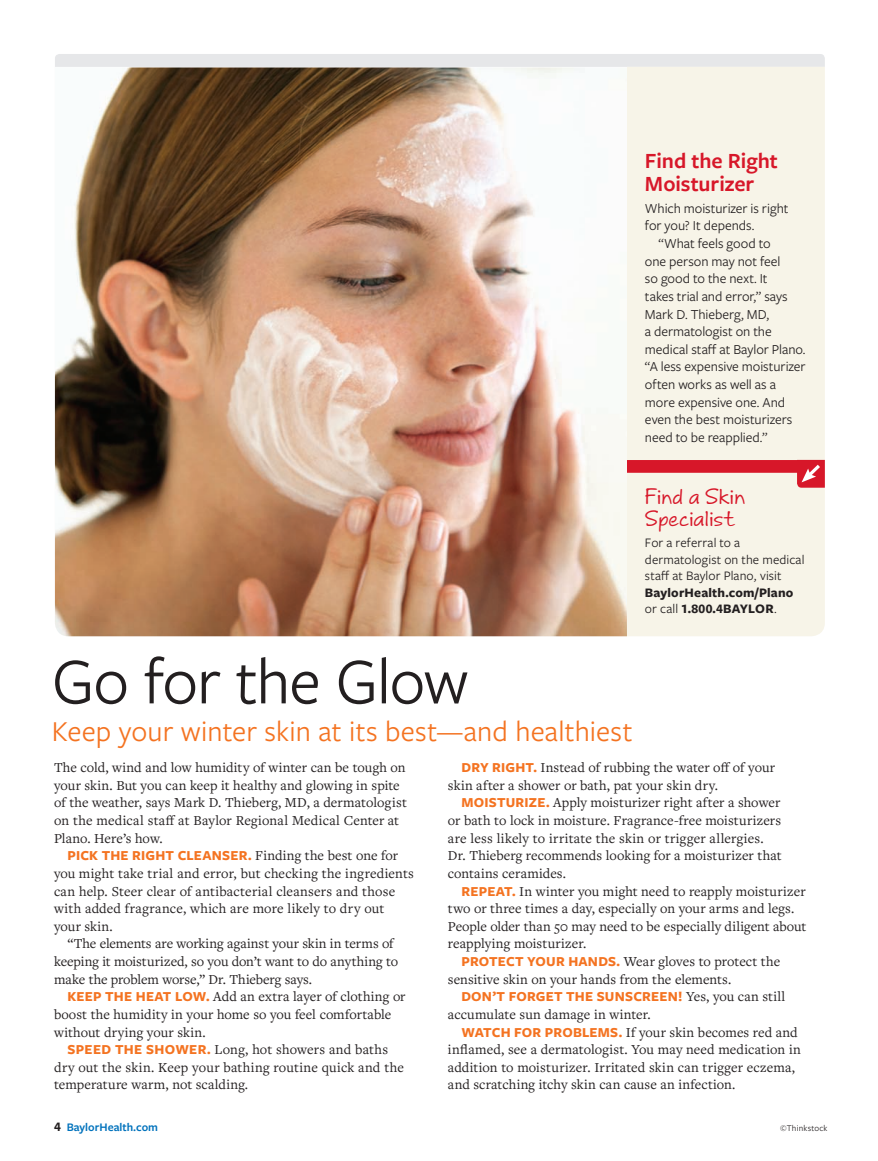
<style>
.page{position:relative;width:878px;height:1161px;background:#fff}
.page>*{position:absolute;margin:0;border:0;box-sizing:border-box;transform-origin:0 0}
.t1{font:67.5px "Freight Sans Pro";letter-spacing:-.02em;color:#231f20}
.t2{font:30px "Freight Sans Pro";letter-spacing:.005em;color:#f47321}
.t3{font:600 22.5px/22.5px "Freight Sans Pro";color:#d71729}
.t4{font:21px/22.5px "Andrea's Hand Upright";letter-spacing:-.005em;color:#d71729}
.t5{font:14.25px "Freight Text Pro";letter-spacing:.005em;color:#231f20}
.t6{font:14.25px "Freight Sans Pro";letter-spacing:-.005em;color:#231f20}
.t7{font:700 14.25px "Freight Sans Pro";letter-spacing:.015em;color:#f47321}
.t8{font:13.5px/16.5px "Freight Sans Pro";letter-spacing:.01em;color:#231f20}
.t9{font:600 12px "Freight Sans Pro";color:#0072bc}
.t10{font:9px "Freight Sans Pro";letter-spacing:.02em;color:#231f20}
.s1{font-weight:700}
.s2{font-family:"Freight Text Pro";font-weight:400;color:#231f20}
.s3{font-family:"Freight Sans Pro";font-weight:700;color:#f47321}
.s4{font-weight:700;font-size:13.5px;color:#231f20}
</style>
<div class="page">
<div style="left:55px;top:54px;width:769px;height:13px;background:#e6e7e9"></div>
<div style="left:627px;top:67px;width:197px;height:569px;background:#f7f4e8"></div>
<div style="left:627px;top:460px;width:174px;height:13px;background:#d71729"></div>
<svg style="left:797px;top:460px;width:27px;height:28px"></svg>
<img style="left:55px;top:68px;width:572px;height:568px">
<p class="t3" style="left:645px;top:149px;width:134px">Find the Right<br>Moisturizer</p>
<p class="t6" style="left:645px;top:199px;width:145px">Which moisturizer is right</p>
<p class="t6" style="left:645px;top:216px;width:111px">for you? It depends.</p>
<p class="t6" style="left:658px;top:234px;width:114px">“What feels good to</p>
<p class="t6" style="left:645px;top:251px;width:137px">one person may not feel</p>
<p class="t6" style="left:645px;top:269px;width:124px">so good to the next. It</p>
<p class="t6" style="left:645px;top:287px;width:144px">takes trial and error,” says</p>
<p class="t6" style="left:645px;top:304px;width:126px">Mark D. Thieberg, MD,</p>
<p class="t6" style="left:645px;top:322px;width:128px">a dermatologist on the</p>
<p class="t6" style="left:645px;top:340px;width:162px">medical staff at Baylor Plano.</p>
<p class="t6" style="left:645px;top:357px;width:162px">“A less expensive moisturizer</p>
<p class="t6" style="left:645px;top:375px;width:132px">often works as well as a</p>
<p class="t6" style="left:645px;top:392px;width:142px">more expensive one. And</p>
<p class="t6" style="left:645px;top:410px;width:149px">even the best moisturizers</p>
<p class="t6" style="left:645px;top:428px;width:124px">need to be reapplied.”</p>
<p class="t4" style="left:645px;top:486px;width:102px">Find a Skin<br>Specialist</p>
<p class="t8" style="left:645px;top:534px;width:161px">For a referral to a dermatologist on the medical staff at Baylor Plano, visit<br><span class="s1">BAYLORHEALTH.COM/PLANO </span>or call <span class="s1">1.800.4BAYLOR</span>.</p>
<p class="t1" style="left:52px;top:636px;width:418px">Go for the Glow</p>
<p class="t2" style="left:52px;top:711px;width:582px">Keep your winter skin at its best—and healthiest</p>
<p class="t5" style="left:54px;top:758px;width:353px">The cold, wind and low humidity of winter can be tough on</p>
<p class="t5" style="left:54px;top:776px;width:347px">your skin. But you can keep it healthy and glowing in spite</p>
<p class="t5" style="left:54px;top:793px;width:354px">of the weather, says Mark D. Thieberg, MD, a dermatologist</p>
<p class="t5" style="left:54px;top:811px;width:346px">on the medical staff at Baylor Regional Medical Center at</p>
<p class="t5" style="left:54px;top:829px;width:110px">Plano. Here’s how.</p>
<p class="t7" style="left:67px;top:846px;width:332px">PICK THE RIGHT CLEANSER. <span class="s2">Finding the best one for</span></p>
<p class="t5" style="left:54px;top:864px;width:361px">you might take trial and error, but checking the ingredients</p>
<p class="t5" style="left:54px;top:882px;width:343px">can help. Steer clear of antibacterial cleansers and those</p>
<p class="t5" style="left:54px;top:899px;width:332px">with added fragrance, which are more likely to dry out</p>
<p class="t5" style="left:54px;top:917px;width:60px">your skin.</p>
<p class="t5" style="left:67px;top:934px;width:327px">“The elements are working against your skin in terms of</p>
<p class="t5" style="left:54px;top:952px;width:345px">keeping it moisturized, so you don’t want to do anything to</p>
<p class="t5" style="left:54px;top:970px;width:260px">make the problem worse,” Dr. Thieberg says.</p>
<p class="t5" style="left:67px;top:987px;width:339px"><span class="s3">KEEP THE HEAT LOW.</span> Add an extra layer of clothing or</p>
<p class="t5" style="left:54px;top:1005px;width:339px">boost the humidity in your home so you feel comfortable</p>
<p class="t5" style="left:54px;top:1023px;width:153px">without drying your skin.</p>
<p class="t5" style="left:67px;top:1040px;width:322px"><span class="s3">SPEED THE SHOWER.</span> Long, hot showers and baths</p>
<p class="t5" style="left:54px;top:1058px;width:351px">dry out the skin. Keep your bathing routine quick and the</p>
<p class="t5" style="left:54px;top:1075px;width:195px">temperature warm, not scalding.</p>
<p class="t5" style="left:461px;top:758px;width:315px"><span class="s3">DRY RIGHT.</span> Instead of rubbing the water off of your</p>
<p class="t5" style="left:448px;top:776px;width:271px">skin after a shower or bath, pat your skin dry.</p>
<p class="t5" style="left:461px;top:793px;width:320px"><span class="s3">MOISTURIZE.</span> Apply moisturizer right after a shower</p>
<p class="t5" style="left:448px;top:811px;width:334px">or bath to lock in moisture. Fragrance-free moisturizers</p>
<p class="t5" style="left:448px;top:829px;width:317px">are less likely to irritate the skin or trigger allergies.</p>
<p class="t5" style="left:448px;top:846px;width:335px">Dr. Thieberg recommends looking for a moisturizer that</p>
<p class="t5" style="left:448px;top:864px;width:120px">contains ceramides.</p>
<p class="t5" style="left:461px;top:882px;width:345px"><span class="s3">REPEAT.</span> In winter you might need to reapply moisturizer</p>
<p class="t5" style="left:448px;top:899px;width:348px">two or three times a day, especially on your arms and legs.</p>
<p class="t5" style="left:448px;top:917px;width:360px">People older than 50 may need to be especially diligent about</p>
<p class="t5" style="left:448px;top:934px;width:140px">reapplying moisturizer.</p>
<p class="t5" style="left:461px;top:952px;width:320px"><span class="s3">PROTECT YOUR HANDS.</span> Wear gloves to protect the</p>
<p class="t5" style="left:448px;top:970px;width:285px">sensitive skin on your hands from the elements.</p>
<p class="t7" style="left:461px;top:987px;width:325px">DON’T FORGET THE SUNSCREEN! <span class="s2">Yes, you can still</span></p>
<p class="t5" style="left:448px;top:1005px;width:204px">accumulate sun damage in winter.</p>
<p class="t5" style="left:461px;top:1023px;width:338px"><span class="s3">WATCH FOR PROBLEMS.</span> If your skin becomes red and</p>
<p class="t5" style="left:448px;top:1040px;width:354px">inflamed, see a dermatologist. You may need medication in</p>
<p class="t5" style="left:448px;top:1058px;width:349px">addition to moisturizer. Irritated skin can trigger eczema,</p>
<p class="t5" style="left:448px;top:1075px;width:289px">and scratching itchy skin can cause an infection.</p>
<p class="t9" style="left:54px;top:1119px;width:106px"><span class="s4">4</span> BaylorHealth.com</p>
<p class="t10" style="left:780px;top:1122px;width:49px">©Thinkstock</p>
</div>
